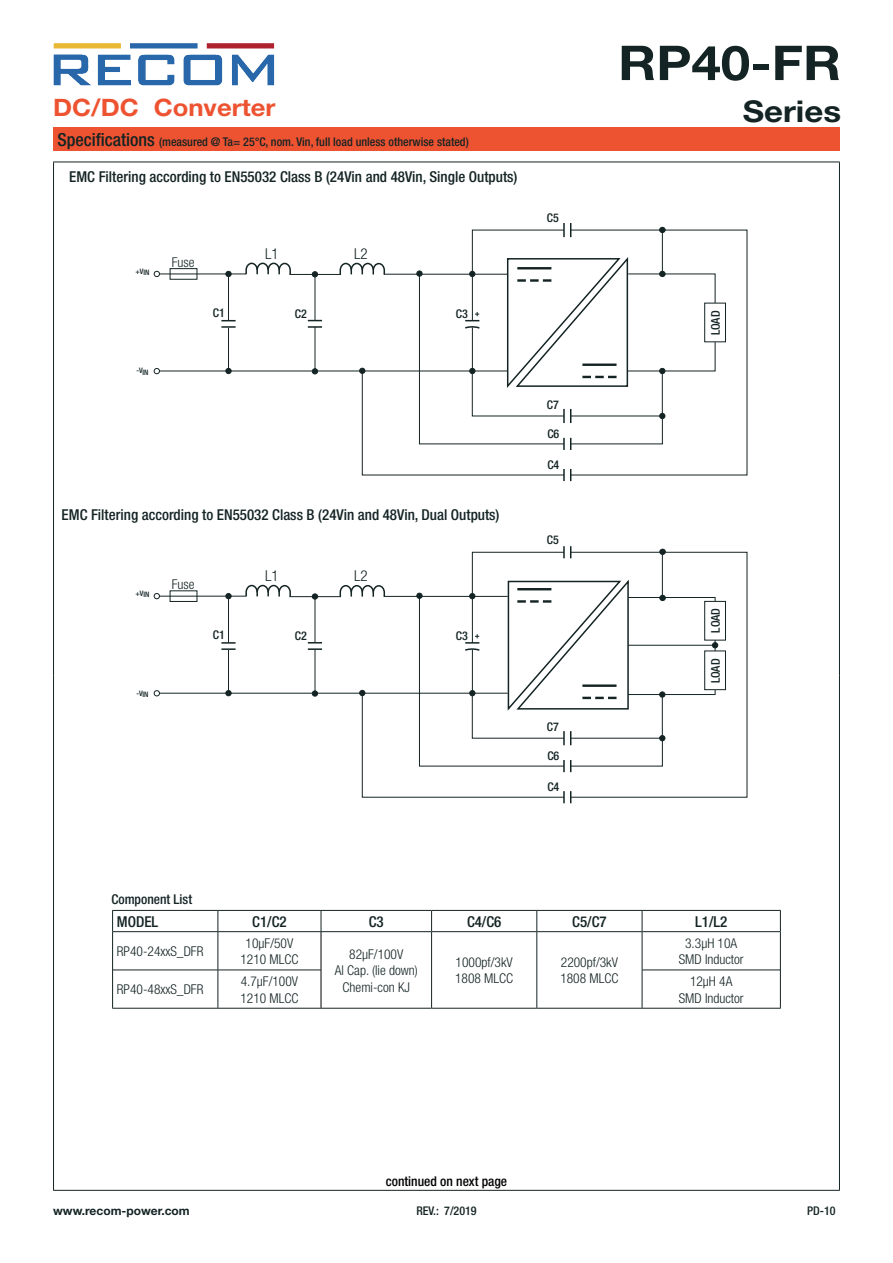
<style>
.page{position:relative;width:893px;height:1263px;background:#fff}
.page>*{position:absolute;margin:0;border:0;box-sizing:border-box;transform-origin:0 0}
.t1{font:700 48px "Helvetica Neue LT";color:#142323;scale:1.1 1}
.t2{font:700 30px "Helvetica Neue LT";color:#142323;scale:1.1 1}
.t3{font:700 24px "Helvetica Neue LT";color:#ee5331;scale:1.07 1}
.t4{font:500 condensed 15px "Helvetica Neue LT";color:#142323}
.t5{font:300 condensed 15px "Helvetica Neue LT";color:#142323}
.t6{font:300 condensed 13.5px/16.2px "Helvetica Neue LT";color:#142323;text-align:center}
.t7{font:500 condensed 13.5px "Helvetica Neue LT";color:#000201}
.t8{font:500 condensed 13.5px "Helvetica Neue";color:#142323}
.t9{font:500 condensed 12px "Helvetica Neue LT";color:#142323}
.t10{font:700 12px "Helvetica Neue LT";color:#142323}
.t11{font:500 condensed 7.5px "Helvetica Neue LT";color:#142323}
.s1{font-size:18px}
</style>
<div class="page">
<img style="left:53px;top:43px;width:221px;height:43px">
<div style="left:53px;top:128px;width:787px;height:23px;background:#ee5331"></div>
<hr style="left:53px;top:162px;width:787px;height:1px;background:#142323">
<hr style="left:53px;top:162px;width:1px;height:514px;background:#142323">
<hr style="left:839px;top:162px;width:1px;height:514px;background:#142323">
<hr style="left:53px;top:676px;width:1px;height:514px;background:#142323">
<hr style="left:839px;top:676px;width:1px;height:514px;background:#142323">
<hr style="left:53px;top:1190px;width:787px;height:1px;background:#142323">
<hr style="left:156px;top:371px;width:352px;height:1px;background:#142323">
<div style="left:170px;top:268px;width:27px;height:12px;border:1px solid #142323"></div>
<hr style="left:158px;top:274px;width:88px;height:1px;background:#142323">
<hr style="left:289px;top:274px;width:52px;height:1px;background:#142323">
<svg style="left:154px;top:368px;width:6px;height:6px"></svg>
<svg style="left:154px;top:271px;width:6px;height:6px"></svg>
<svg style="left:221px;top:320px;width:15px;height:8px"></svg>
<div style="left:225px;top:271px;width:7px;height:6px;border:1px solid #142323;border-radius:50%"></div>
<div style="left:225px;top:368px;width:7px;height:6px;border:1px solid #142323;border-radius:50%"></div>
<svg style="left:308px;top:320px;width:14px;height:8px"></svg>
<hr style="left:315px;top:327px;width:1px;height:44px;background:#142323">
<hr style="left:315px;top:276px;width:1px;height:44px;background:#142323">
<svg style="left:312px;top:271px;width:6px;height:6px"></svg>
<svg style="left:312px;top:368px;width:6px;height:6px"></svg>
<svg style="left:245px;top:262px;width:47px;height:13px"></svg>
<hr style="left:156px;top:693px;width:352px;height:1px;background:#142323">
<div style="left:170px;top:590px;width:27px;height:12px;border:1px solid #142323"></div>
<hr style="left:158px;top:596px;width:88px;height:1px;background:#142323">
<hr style="left:289px;top:596px;width:52px;height:1px;background:#142323">
<svg style="left:154px;top:690px;width:6px;height:6px"></svg>
<svg style="left:154px;top:593px;width:6px;height:6px"></svg>
<svg style="left:221px;top:642px;width:15px;height:8px"></svg>
<div style="left:225px;top:593px;width:7px;height:6px;border:1px solid #142323;border-radius:50%"></div>
<div style="left:225px;top:690px;width:7px;height:6px;border:1px solid #142323;border-radius:50%"></div>
<svg style="left:308px;top:642px;width:14px;height:8px"></svg>
<hr style="left:315px;top:649px;width:1px;height:44px;background:#142323">
<hr style="left:315px;top:598px;width:1px;height:44px;background:#142323">
<svg style="left:312px;top:593px;width:6px;height:6px"></svg>
<svg style="left:312px;top:690px;width:6px;height:6px"></svg>
<svg style="left:245px;top:584px;width:47px;height:14px"></svg>
<hr style="left:228px;top:328px;width:1px;height:43px;background:#142323">
<hr style="left:228px;top:274px;width:1px;height:47px;background:#142323">
<svg style="left:339px;top:223px;width:409px;height:258px"></svg>
<hr style="left:228px;top:650px;width:1px;height:44px;background:#142323">
<hr style="left:228px;top:597px;width:1px;height:46px;background:#142323">
<svg style="left:339px;top:546px;width:409px;height:257px"></svg>
<svg style="left:112px;top:911px;width:1px;height:20px"></svg>
<svg style="left:780px;top:911px;width:1px;height:20px"></svg>
<hr style="left:112px;top:932px;width:1px;height:38px;background:#142323">
<hr style="left:780px;top:932px;width:1px;height:38px;background:#142323">
<hr style="left:112px;top:970px;width:1px;height:38px;background:#142323">
<hr style="left:780px;top:970px;width:1px;height:38px;background:#142323">
<hr style="left:112px;top:1008px;width:106px;height:1px;background:#142323">
<hr style="left:218px;top:1008px;width:103px;height:1px;background:#142323">
<hr style="left:321px;top:1008px;width:111px;height:1px;background:#142323">
<hr style="left:432px;top:1008px;width:105px;height:1px;background:#142323">
<hr style="left:537px;top:1008px;width:105px;height:1px;background:#142323">
<hr style="left:642px;top:1008px;width:139px;height:1px;background:#142323">
<svg style="left:218px;top:911px;width:1px;height:20px"></svg>
<svg style="left:321px;top:911px;width:1px;height:20px"></svg>
<svg style="left:431px;top:911px;width:1px;height:20px"></svg>
<svg style="left:537px;top:911px;width:1px;height:20px"></svg>
<svg style="left:642px;top:911px;width:1px;height:20px"></svg>
<hr style="left:218px;top:932px;width:1px;height:38px;background:#142323">
<hr style="left:431px;top:932px;width:1px;height:38px;background:#142323">
<hr style="left:537px;top:932px;width:1px;height:38px;background:#142323">
<hr style="left:642px;top:932px;width:1px;height:38px;background:#142323">
<hr style="left:113px;top:970px;width:105px;height:1px;background:#142323">
<hr style="left:218px;top:970px;width:103px;height:1px;background:#142323">
<hr style="left:218px;top:970px;width:1px;height:38px;background:#142323">
<hr style="left:431px;top:970px;width:1px;height:38px;background:#142323">
<hr style="left:537px;top:970px;width:1px;height:38px;background:#142323">
<hr style="left:642px;top:970px;width:138px;height:1px;background:#142323">
<hr style="left:642px;top:970px;width:1px;height:38px;background:#142323">
<hr style="left:321px;top:932px;width:1px;height:38px;background:#000201">
<hr style="left:321px;top:970px;width:1px;height:38px;background:#000201">
<hr style="left:112px;top:910px;width:106px;height:1px;background:#142323">
<hr style="left:218px;top:910px;width:103px;height:1px;background:#142323">
<hr style="left:321px;top:910px;width:111px;height:1px;background:#142323">
<hr style="left:432px;top:910px;width:105px;height:1px;background:#142323">
<hr style="left:537px;top:910px;width:105px;height:1px;background:#142323">
<hr style="left:642px;top:910px;width:139px;height:1px;background:#142323">
<hr style="left:112px;top:931px;width:106px;height:1px;background:#142323">
<hr style="left:218px;top:931px;width:103px;height:1px;background:#142323">
<hr style="left:321px;top:931px;width:111px;height:1px;background:#142323">
<hr style="left:432px;top:931px;width:105px;height:1px;background:#142323">
<hr style="left:537px;top:931px;width:105px;height:1px;background:#142323">
<hr style="left:642px;top:931px;width:139px;height:1px;background:#142323">
<h3 class="t3" style="left:53px;top:92px;width:209px">DC/DC Converter</h3>
<p class="t9" style="left:57px;top:135px;width:413px"><span class="s1">Specifications</span> (measured @ Ta= 25°C, nom. Vin, full load unless otherwise stated)</p>
<p class="t4" style="left:69px;top:168px;width:450px">EMC Filtering according to EN55032 Class B (24Vin and 48Vin, Single Outputs)</p>
<p class="t11" style="left:135px;top:267px;width:16px">+VIN</p>
<p class="t11" style="left:136px;top:367px;width:14px">-VIN</p>
<p class="t6" style="left:172px;top:254px;width:24px">Fuse</p>
<p class="t5" style="left:265px;top:245px;width:15px">L1</p>
<p class="t5" style="left:354px;top:245px;width:15px">L2</p>
<p class="t9" style="left:213px;top:305px;width:14px">C1</p>
<p class="t9" style="left:456px;top:306px;width:14px">C3</p>
<p class="t9" style="left:295px;top:306px;width:14px">C2</p>
<p class="t4" style="left:62px;top:506px;width:439px">EMC Filtering according to EN55032 Class B (24Vin and 48Vin, Dual Outputs)</p>
<p class="t11" style="left:135px;top:589px;width:16px">+VIN</p>
<p class="t11" style="left:136px;top:689px;width:14px">-VIN</p>
<p class="t6" style="left:172px;top:576px;width:24px">Fuse</p>
<p class="t5" style="left:265px;top:567px;width:15px">L1</p>
<p class="t5" style="left:354px;top:567px;width:15px">L2</p>
<p class="t9" style="left:213px;top:628px;width:14px">C1</p>
<p class="t9" style="left:456px;top:628px;width:14px">C3</p>
<p class="t9" style="left:295px;top:628px;width:14px">C2</p>
<p class="t9" style="left:547px;top:210px;width:13px">C5</p>
<p class="t9" style="left:547px;top:397px;width:13px">C7</p>
<p class="t9" style="left:547px;top:426px;width:13px">C6</p>
<p class="t9" style="left:547px;top:457px;width:13px">C4</p>
<p class="t9" style="left:547px;top:533px;width:13px">C5</p>
<p class="t9" style="left:547px;top:720px;width:13px">C7</p>
<p class="t9" style="left:547px;top:749px;width:13px">C6</p>
<p class="t9" style="left:547px;top:780px;width:13px">C4</p>
<p class="t8" style="left:111px;top:891px;width:82px">Component List</p>
<h1 class="t1" style="left:618px;top:33px;width:204px">RP40-FR</h1>
<h2 class="t2" style="left:743px;top:93px;width:91px">Series</h2>
<p class="t9" style="left:708px;top:335px;width:26px;rotate:-90deg">LOAD</p>
<p class="t9" style="left:708px;top:633px;width:26px;rotate:-90deg">LOAD</p>
<p class="t9" style="left:708px;top:683px;width:26px;rotate:-90deg">LOAD</p>
<p class="t4" style="left:117px;top:913px;width:43px">MODEL</p>
<p class="t4" style="left:252px;top:913px;width:36px">C1/C2</p>
<p class="t4" style="left:369px;top:913px;width:16px">C3</p>
<p class="t4" style="left:467px;top:913px;width:36px">C4/C6</p>
<p class="t4" style="left:572px;top:913px;width:36px">C5/C7</p>
<p class="t4" style="left:695px;top:913px;width:34px">L1/L2</p>
<p class="t6" style="left:117px;top:943px;width:88px">RP40-24xxS_DFR</p>
<p class="t6" style="left:240px;top:935px;width:60px">10µF/50V<br>1210 MLCC</p>
<p class="t6" style="left:335px;top:946px;width:84px">82µF/100V<br>Al Cap. (lie down)<br>Chemi-con KJ</p>
<p class="t6" style="left:455px;top:954px;width:60px;text-align:left">1000pf/3kV<br>1808 MLCC</p>
<p class="t6" style="left:560px;top:954px;width:60px;text-align:left">2200pf/3kV<br>1808 MLCC</p>
<p class="t6" style="left:679px;top:935px;width:66px">3.3µH 10A<br>SMD Inductor</p>
<p class="t6" style="left:117px;top:981px;width:88px">RP40-48xxS_DFR</p>
<p class="t6" style="left:240px;top:973px;width:60px;text-align:left">4.7µF/100V<br>1210 MLCC</p>
<p class="t6" style="left:679px;top:973px;width:66px">12µH 4A<br>SMD Inductor</p>
<p class="t7" style="left:386px;top:1173px;width:123px">continued on next page</p>
<p class="t10" style="left:53px;top:1203px;width:138px">www.recom-power.com</p>
<p class="t9" style="left:416px;top:1203px;width:62px">REV.: 7/2019</p>
<p class="t9" style="left:807px;top:1203px;width:30px">PD-10</p>
</div>
